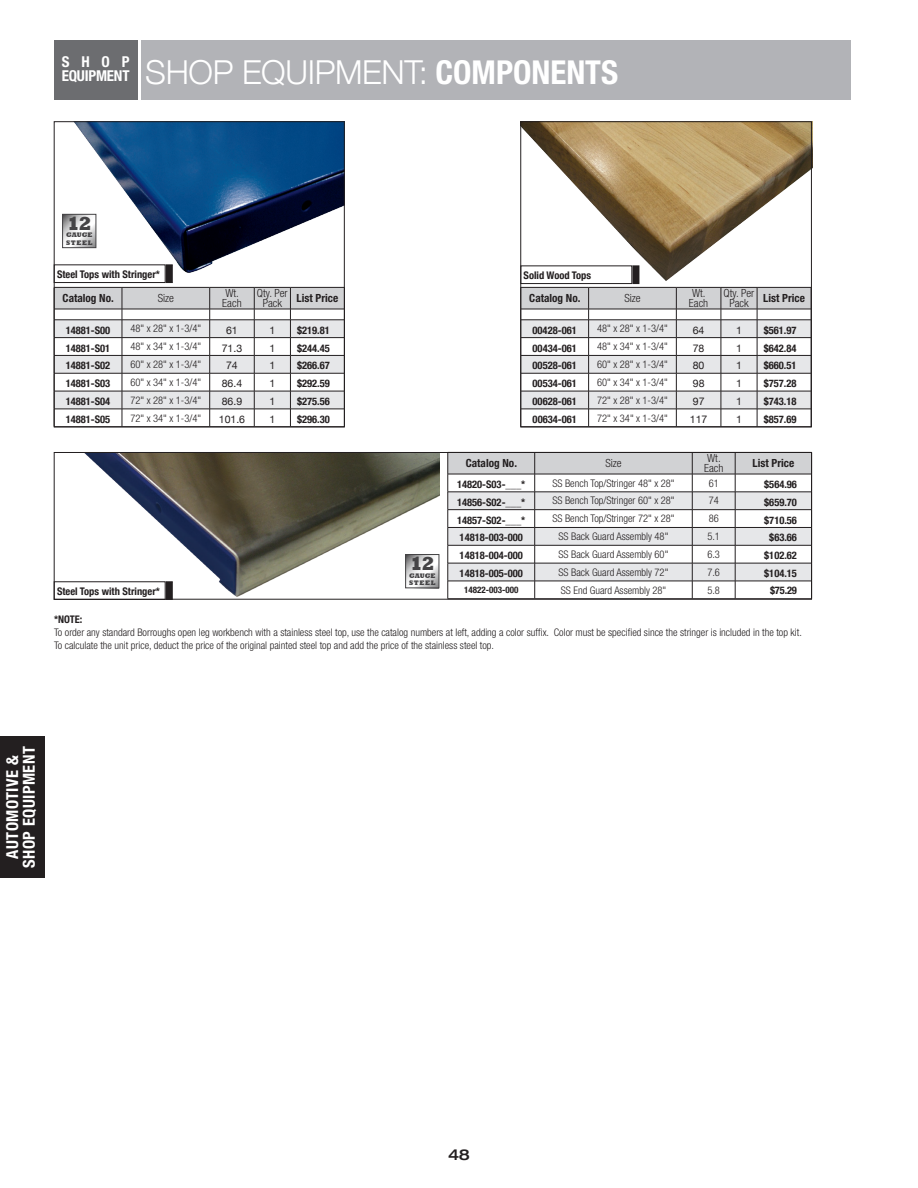
<style>
.page{position:relative;width:918px;height:1188px;background:#fff}
.page>*{position:absolute;margin:0;border:0;box-sizing:border-box;transform-origin:0 0}
.t1{font:300 33px "Helvetica Neue";letter-spacing:-.01em;color:#fff}
.t2{font:800 19.35px "Rockwell";color:#454446}
.t3{font:700 condensed 16.5px/16.5px "Helvetica Neue LT Std";letter-spacing:.025em;color:#fff;text-align:center}
.t4{font:700 condensed 15px/13.5px "Helvetica Neue LT Std";letter-spacing:-.015em;color:#fff}
.t5{font:500 expanded 15px "Helvetica Neue LT Std";color:#231f20}
.t6{font:700 condensed 11.25px "Helvetica Neue LT Std";color:#231f20}
.t7{font:300 condensed 11.25px/10.5px "Helvetica Neue LT Std";color:#231f20}
.t8{font:300 condensed 10.5px/13px "Helvetica Neue LT Std";color:#231f20}
.t9{font:700 condensed 10.5px "Helvetica Neue";color:#231f20}
.t10{font:10.5px "Helvetica Neue";color:#231f20}
.t11{font:700 condensed 10.5px "Helvetica Neue LT Std";letter-spacing:-.015em;color:#231f20}
.t12{font:700 condensed 9px "Helvetica Neue LT Std";color:#231f20}
.t13{font:800 6.75px/7.4px "Rockwell";letter-spacing:.04em;color:#454446}
.s1{font-family:"Helvetica Neue LT Std";font-weight:700;font-stretch:condensed}
</style>
<div class="page">
<div style="left:141px;top:40px;width:709px;height:60px;background:#b2b3b7"></div>
<div style="left:54px;top:40px;width:83px;height:60px;background:#6c6d70"></div>
<svg style="left:523px;top:287px;width:287px;height:138px"></svg>
<img style="left:520px;top:122px;width:290px;height:165px">
<div style="left:521px;top:122px;width:291px;height:305px;border:1px solid #231f20"></div>
<div style="left:54px;top:265px;width:111px;height:18px;border:1px solid #231f20"></div>
<div style="left:166px;top:265px;width:6px;height:18px;background:#231f20"></div>
<img style="left:56px;top:124px;width:287px;height:150px">
<svg style="left:56px;top:287px;width:287px;height:138px"></svg>
<div style="left:54px;top:122px;width:291px;height:305px;border:1px solid #231f20"></div>
<img style="left:56px;top:454px;width:383px;height:146px">
<div style="left:54px;top:582px;width:111px;height:18px;border:1px solid #231f20"></div>
<div style="left:166px;top:582px;width:6px;height:17px;background:#231f20"></div>
<svg style="left:407px;top:556px;width:30px;height:30px"></svg>
<div style="left:405px;top:554px;width:34px;height:34px;border:1px solid #454446"></div>
<svg style="left:448px;top:454px;width:362px;height:143px"></svg>
<hr style="left:448px;top:599px;width:87px;height:1px;background:#231f20">
<hr style="left:535px;top:599px;width:157px;height:1px;background:#231f20">
<hr style="left:692px;top:599px;width:43px;height:1px;background:#231f20">
<hr style="left:735px;top:599px;width:77px;height:1px;background:#231f20">
<div style="left:54px;top:452px;width:758px;height:147px;border:1px solid #231f20"></div>
<div style="left:0;top:736px;width:44px;height:142px;background:#231f20"></div>
<h3 class="t4" style="left:62px;top:55px;width:69px">SHOP<br>EQUIPMENT</h3>
<h1 class="t1" style="left:145px;top:52px;width:474px">SHOP EQUIPMENT: <span class="s1">COMPONENTS</span></h1>
<h2 class="t2" style="left:67px;top:212px;width:27px">12</h2>
<p class="t13" style="left:66px;top:232px;width:28px">GAUGE<br>STEEL</p>
<p class="t9" style="left:57px;top:268px;width:104px">Steel Tops with Stringer*</p>
<p class="t9" style="left:524px;top:269px;width:69px">Solid Wood Tops</p>
<p class="t6" style="left:63px;top:291px;width:53px">Catalog No.</p>
<p class="t7" style="left:158px;top:293px;width:18px">Size</p>
<p class="t7" style="left:222px;top:288px;width:21px">Wt.<br>Each</p>
<p class="t7" style="left:257px;top:288px;width:32px;text-align:center">Qty. Per<br>Pack</p>
<p class="t6" style="left:297px;top:291px;width:43px">List Price</p>
<p class="t9" style="left:66px;top:324px;width:46px">14881-S00</p>
<p class="t8" style="left:131px;top:322px;width:72px">48" x 28" x 1-3/4"</p>
<p class="t10" style="left:226px;top:324px;width:13px">61</p>
<p class="t10" style="left:269px;top:324px;width:7px">1</p>
<p class="t9" style="left:297px;top:324px;width:34px">$219.81</p>
<p class="t9" style="left:66px;top:341px;width:46px">14881-S01</p>
<p class="t8" style="left:131px;top:340px;width:72px">48" x 34" x 1-3/4"</p>
<p class="t10" style="left:222px;top:342px;width:22px">71.3</p>
<p class="t10" style="left:269px;top:342px;width:7px">1</p>
<p class="t9" style="left:297px;top:341px;width:34px">$244.45</p>
<p class="t9" style="left:66px;top:359px;width:46px">14881-S02</p>
<p class="t8" style="left:131px;top:358px;width:72px">60" x 28" x 1-3/4"</p>
<p class="t10" style="left:226px;top:359px;width:13px">74</p>
<p class="t10" style="left:269px;top:359px;width:7px">1</p>
<p class="t9" style="left:297px;top:359px;width:34px">$266.67</p>
<p class="t9" style="left:66px;top:377px;width:46px">14881-S03</p>
<p class="t8" style="left:131px;top:376px;width:72px">60" x 34" x 1-3/4"</p>
<p class="t10" style="left:222px;top:377px;width:22px">86.4</p>
<p class="t10" style="left:269px;top:377px;width:7px">1</p>
<p class="t9" style="left:297px;top:377px;width:34px">$292.59</p>
<p class="t9" style="left:66px;top:395px;width:46px">14881-S04</p>
<p class="t8" style="left:131px;top:393px;width:72px">72" x 28" x 1-3/4"</p>
<p class="t10" style="left:222px;top:395px;width:22px">86.9</p>
<p class="t10" style="left:269px;top:395px;width:7px">1</p>
<p class="t9" style="left:297px;top:395px;width:34px">$275.56</p>
<p class="t9" style="left:66px;top:413px;width:46px">14881-S05</p>
<p class="t8" style="left:131px;top:411px;width:72px">72" x 34" x 1-3/4"</p>
<p class="t10" style="left:219px;top:413px;width:28px">101.6</p>
<p class="t10" style="left:269px;top:413px;width:7px">1</p>
<p class="t9" style="left:297px;top:413px;width:34px">$296.30</p>
<p class="t9" style="left:57px;top:585px;width:104px">Steel Tops with Stringer*</p>
<h2 class="t2" style="left:410px;top:553px;width:27px">12</h2>
<p class="t13" style="left:409px;top:572px;width:28px">GAUGE<br>STEEL</p>
<p class="t6" style="left:529px;top:291px;width:53px">Catalog No.</p>
<p class="t7" style="left:624px;top:293px;width:18px">Size</p>
<p class="t7" style="left:689px;top:288px;width:21px">Wt.<br>Each</p>
<p class="t7" style="left:724px;top:288px;width:32px;text-align:center">Qty. Per<br>Pack</p>
<p class="t6" style="left:763px;top:291px;width:43px">List Price</p>
<p class="t9" style="left:533px;top:324px;width:46px">00428-061</p>
<p class="t8" style="left:597px;top:322px;width:72px">48" x 28" x 1-3/4"</p>
<p class="t10" style="left:693px;top:324px;width:13px">64</p>
<p class="t10" style="left:736px;top:324px;width:7px">1</p>
<p class="t9" style="left:764px;top:324px;width:34px">$561.97</p>
<p class="t9" style="left:533px;top:341px;width:46px">00434-061</p>
<p class="t8" style="left:597px;top:340px;width:72px">48" x 34" x 1-3/4"</p>
<p class="t10" style="left:693px;top:342px;width:13px">78</p>
<p class="t10" style="left:736px;top:342px;width:7px">1</p>
<p class="t9" style="left:764px;top:341px;width:34px">$642.84</p>
<p class="t9" style="left:533px;top:359px;width:46px">00528-061</p>
<p class="t8" style="left:597px;top:358px;width:72px">60" x 28" x 1-3/4"</p>
<p class="t10" style="left:693px;top:359px;width:13px">80</p>
<p class="t10" style="left:736px;top:359px;width:7px">1</p>
<p class="t9" style="left:764px;top:359px;width:34px">$660.51</p>
<p class="t9" style="left:533px;top:377px;width:46px">00534-061</p>
<p class="t8" style="left:597px;top:376px;width:72px">60" x 34" x 1-3/4"</p>
<p class="t10" style="left:693px;top:377px;width:13px">98</p>
<p class="t10" style="left:736px;top:377px;width:7px">1</p>
<p class="t9" style="left:764px;top:377px;width:34px">$757.28</p>
<p class="t9" style="left:533px;top:395px;width:46px">00628-061</p>
<p class="t8" style="left:597px;top:393px;width:72px">72" x 28" x 1-3/4"</p>
<p class="t10" style="left:693px;top:395px;width:13px">97</p>
<p class="t10" style="left:736px;top:395px;width:7px">1</p>
<p class="t9" style="left:764px;top:395px;width:34px">$743.18</p>
<p class="t9" style="left:533px;top:413px;width:46px">00634-061</p>
<p class="t8" style="left:597px;top:411px;width:72px">72" x 34" x 1-3/4"</p>
<p class="t10" style="left:690px;top:413px;width:19px">117</p>
<p class="t10" style="left:736px;top:413px;width:7px">1</p>
<p class="t9" style="left:764px;top:413px;width:34px">$857.69</p>
<p class="t6" style="left:466px;top:456px;width:53px">Catalog No.</p>
<p class="t7" style="left:605px;top:458px;width:18px">Size</p>
<p class="t7" style="left:704px;top:453px;width:21px">Wt.<br>Each</p>
<p class="t6" style="left:753px;top:456px;width:43px">List Price</p>
<p class="t9" style="left:457px;top:478px;width:70px">14820-S03-___*</p>
<p class="t8" style="left:552px;top:476px;width:124px">SS Bench Top/Stringer 48" x 28"</p>
<p class="t8" style="left:709px;top:476px;width:12px">61</p>
<p class="t9" style="left:764px;top:478px;width:34px">$564.96</p>
<p class="t9" style="left:457px;top:496px;width:70px">14856-S02-___*</p>
<p class="t8" style="left:552px;top:494px;width:124px">SS Bench Top/Stringer 60" x 28"</p>
<p class="t8" style="left:709px;top:494px;width:12px">74</p>
<p class="t9" style="left:764px;top:496px;width:34px">$659.70</p>
<p class="t9" style="left:457px;top:514px;width:70px">14857-S02-___*</p>
<p class="t8" style="left:552px;top:512px;width:124px">SS Bench Top/Stringer 72" x 28"</p>
<p class="t8" style="left:709px;top:512px;width:12px">86</p>
<p class="t9" style="left:764px;top:514px;width:34px">$710.56</p>
<p class="t9" style="left:460px;top:531px;width:65px">14818-003-000</p>
<p class="t8" style="left:559px;top:530px;width:111px">SS Back Guard Assembly 48"</p>
<p class="t8" style="left:707px;top:530px;width:14px">5.1</p>
<p class="t9" style="left:769px;top:531px;width:29px">$63.66</p>
<p class="t9" style="left:460px;top:549px;width:65px">14818-004-000</p>
<p class="t8" style="left:559px;top:548px;width:111px">SS Back Guard Assembly 60"</p>
<p class="t8" style="left:707px;top:548px;width:14px">6.3</p>
<p class="t9" style="left:764px;top:549px;width:34px">$102.62</p>
<p class="t9" style="left:460px;top:567px;width:65px">14818-005-000</p>
<p class="t8" style="left:559px;top:565px;width:111px">SS Back Guard Assembly 72"</p>
<p class="t8" style="left:707px;top:565px;width:14px">7.6</p>
<p class="t9" style="left:764px;top:567px;width:34px">$104.15</p>
<p class="t12" style="left:464px;top:584px;width:56px">14822-003-000</p>
<p class="t8" style="left:561px;top:583px;width:107px">SS End Guard Assembly 28"</p>
<p class="t8" style="left:707px;top:583px;width:14px">5.8</p>
<p class="t11" style="left:770px;top:584px;width:28px">$75.29</p>
<p class="t11" style="left:54px;top:612px;width:30px">*NOTE:</p>
<p class="t8" style="left:54px;top:625px;width:749px">To order any standard Borroughs open leg workbench with a stainless steel top, use the catalog numbers at left, adding a color suffix. Color must be specified since the stringer is included in the top kit.<br>To calculate the unit price, deduct the price of the original painted steel top and add the price of the stainless steel top.</p>
<h3 class="t3" style="left:4px;top:868px;width:123px;rotate:-90deg">AUTOMOTIVE &amp;<br>SHOP EQUIPMENT</h3>
<h3 class="t5" style="left:448px;top:1145px;width:23px">48</h3>
</div>
